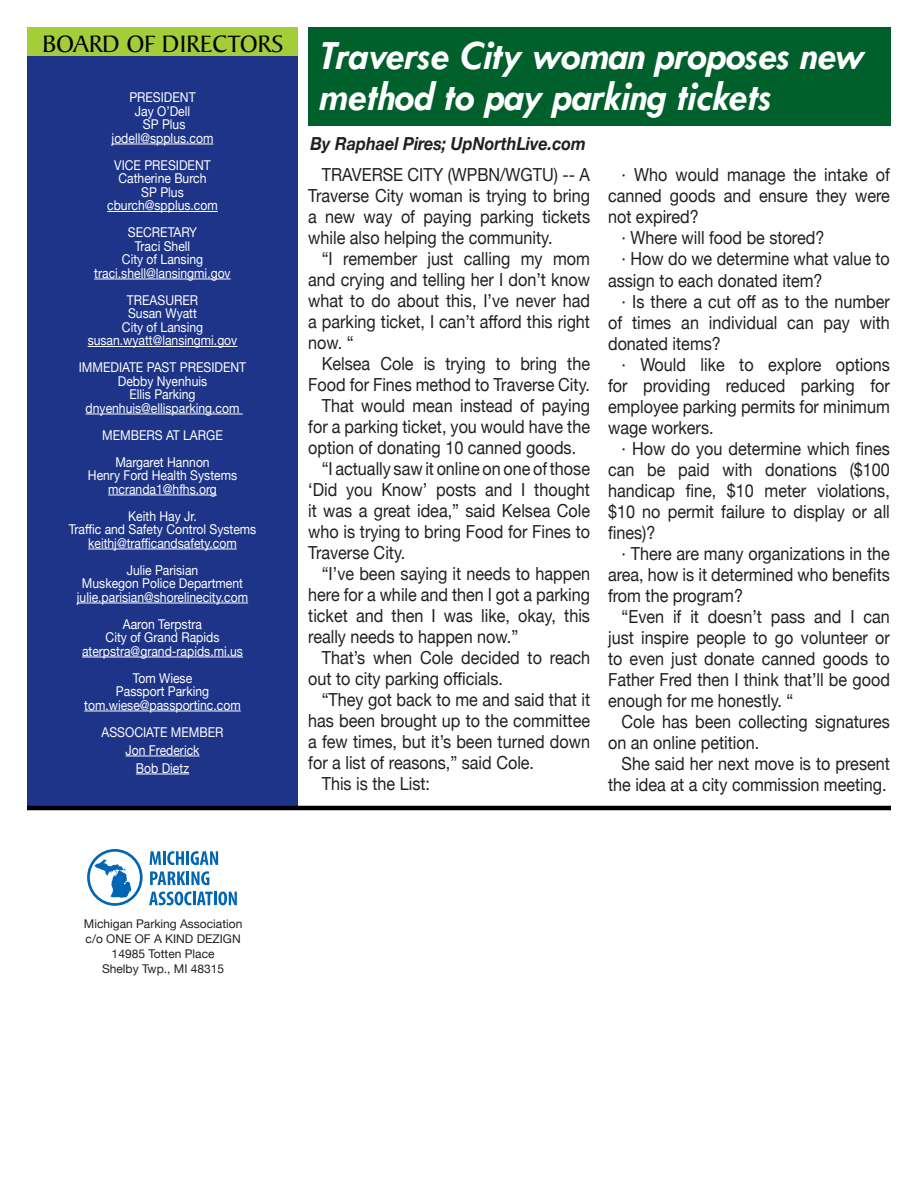
<style>
.page{position:relative;width:918px;height:1188px;background:#fff}
.page>*{position:absolute;margin:0;border:0;box-sizing:border-box;transform-origin:0 0}
.t1{font:italic 700 42px/40.5px "Tw Cen";letter-spacing:-.01em;color:#fff}
.t2{font:18px/21px "Helvetica Neue";color:#231f20;text-align:justify;scale:.9 1}
.t3{font:italic 700 18px "Helvetica Neue";color:#231f20;scale:.9 1}
.t4{font:13.5px/13.5px "Helvetica Neue";color:#fff;text-align:center;scale:.9 1}
.t5{font:12px/15px "Helvetica Neue";color:#231f20;text-align:center}
</style>
<div class="page">
<div style="left:27px;top:27px;width:271px;height:781px;background:#1d3488"></div>
<div style="left:27px;top:27px;width:271px;height:29px;background:#a3cd39"></div>
<hr style="left:112px;top:144px;width:101px;height:1px;background:#fff">
<hr style="left:107px;top:211px;width:111px;height:1px;background:#fff">
<hr style="left:94px;top:279px;width:137px;height:1px;background:#fff">
<hr style="left:88px;top:346px;width:149px;height:1px;background:#fff">
<hr style="left:86px;top:414px;width:157px;height:1px;background:#fff">
<hr style="left:108px;top:495px;width:109px;height:1px;background:#fff">
<hr style="left:88px;top:549px;width:149px;height:1px;background:#fff">
<hr style="left:77px;top:603px;width:171px;height:1px;background:#fff">
<hr style="left:82px;top:657px;width:161px;height:1px;background:#fff">
<hr style="left:84px;top:711px;width:157px;height:1px;background:#fff">
<hr style="left:126px;top:756px;width:74px;height:1px;background:#fff">
<hr style="left:136px;top:774px;width:53px;height:1px;background:#fff">
<svg style="left:87px;top:849px;width:56px;height:57px"></svg>
<svg style="left:150px;top:851px;width:11px;height:14px"></svg>
<hr style="left:163px;top:851px;width:3px;height:14px;background:#0166b3">
<svg style="left:167px;top:851px;width:17px;height:14px"></svg>
<hr style="left:186px;top:851px;width:3px;height:14px;background:#0166b3">
<svg style="left:191px;top:851px;width:27px;height:14px"></svg>
<svg style="left:150px;top:871px;width:35px;height:14px"></svg>
<hr style="left:186px;top:871px;width:3px;height:14px;background:#0166b3">
<svg style="left:191px;top:871px;width:18px;height:14px"></svg>
<svg style="left:149px;top:891px;width:88px;height:14px"></svg>
<hr style="left:27px;top:806px;width:864px;height:4px;background:#000001">
<div style="left:308px;top:27px;width:583px;height:98px;background:#00602c"></div>
<h1 class="t1" style="left:319px;top:35px;width:550px;text-indent:-276px"><sup>BOARD</sup> <sup>OF</sup> <sup>DIRECTORS</sup> Traverse City woman proposes new method to pay parking tickets</h1>
<p class="t4" style="left:112px;top:91px;width:115px">PRESIDENT<br>Jay O’Dell<br>SP Plus jodell@spplus.com</p>
<p class="t4" style="left:107px;top:159px;width:124px">VICE PRESIDENT<br>Catherine Burch<br>SP Plus cburch@spplus.com</p>
<p class="t4" style="left:94px;top:226px;width:153px">SECRETARY<br>Traci Shell<br>City of Lansing traci.shell@lansingmi.gov</p>
<p class="t4" style="left:88px;top:294px;width:168px">TREASURER<br>Susan Wyatt<br>City of Lansing susan.wyatt@lansingmi.gov</p>
<p class="t4" style="left:79px;top:361px;width:188px">IMMEDIATE PAST PRESIDENT<br>Debby Nyenhuis<br>Ellis Parking dnyenhuis@ellisparking.com</p>
<p class="t4" style="left:102px;top:422px;width:136px;line-height:27px">MEMBERS AT LARGE<br>Margaret Hannon</p>
<p class="t4" style="left:88px;top:469px;width:167px">Henry Ford Health Systems mcranda1@hfhs.org</p>
<p class="t4" style="left:69px;top:510px;width:210px">Keith Hay Jr.<br>Traffic and Safety Control Systems keithj@trafficandsafety.com</p>
<p class="t4" style="left:77px;top:564px;width:192px">Julie Parisian<br>Muskegon Police Department julie.parisian@shorelinecity.com</p>
<p class="t4" style="left:82px;top:618px;width:180px">Aaron Terpstra<br>City of Grand Rapids aterpstra@grand-rapids.mi.us</p>
<p class="t4" style="left:84px;top:672px;width:175px">Tom Wiese<br>Passport Parking tom.wiese@passportinc.com</p>
<p class="t4" style="left:102px;top:724px;width:137px;line-height:18px">ASSOCIATE MEMBER<br>Jon Frederick<br>Bob Dietz</p>
<p class="t3" style="left:311px;top:129px;width:307px">By Raphael Pires; UpNorthLive.com</p>
<p class="t2" style="left:308px;top:165px;width:315px;text-indent:13px">TRAVERSE CITY (WPBN/WGTU) -- A Traverse City woman is trying to bring a new way of paying parking tickets while also helping the community.</p>
<p class="t2" style="left:308px;top:249px;width:315px;text-indent:13px">“I remember just calling my mom and crying and telling her I don’t know what to do about this, I’ve never had a parking ticket, I can’t afford this right now. “</p>
<p class="t2" style="left:322px;top:354px;width:300px">Kelsea Cole is trying to bring the</p>
<p class="t2" style="left:308px;top:375px;width:315px">Food for Fines method to Traverse City.</p>
<p class="t2" style="left:322px;top:396px;width:300px">That would mean instead of paying</p>
<p class="t2" style="left:308px;top:418px;width:315px">for a parking ticket, you would have the</p>
<p class="t2" style="left:308px;top:439px;width:299px">option of donating 10 canned goods.</p>
<p class="t2" style="left:322px;top:460px;width:300px">“I actually saw it online on one of those</p>
<p class="t2" style="left:308px;top:481px;width:315px">‘Did you Know’ posts and I thought</p>
<p class="t2" style="left:308px;top:502px;width:315px">it was a great idea,” said Kelsea Cole</p>
<p class="t2" style="left:308px;top:523px;width:315px">who is trying to bring Food for Fines to</p>
<p class="t2" style="left:308px;top:544px;width:109px">Traverse City.</p>
<p class="t2" style="left:322px;top:565px;width:300px">“I’ve been saying it needs to happen</p>
<p class="t2" style="left:308px;top:586px;width:315px">here for a while and then I got a parking</p>
<p class="t2" style="left:308px;top:607px;width:315px">ticket and then I was like, okay, this</p>
<p class="t2" style="left:308px;top:628px;width:235px">really needs to happen now.”</p>
<p class="t2" style="left:322px;top:649px;width:300px">That’s when Cole decided to reach</p>
<p class="t2" style="left:308px;top:670px;width:218px">out to city parking officials.</p>
<p class="t2" style="left:322px;top:691px;width:300px">“They got back to me and said that it</p>
<p class="t2" style="left:308px;top:712px;width:315px">has been brought up to the committee</p>
<p class="t2" style="left:308px;top:733px;width:315px">a few times, but it’s been turned down</p>
<p class="t2" style="left:308px;top:754px;width:253px">for a list of reasons,” said Cole.</p>
<p class="t2" style="left:322px;top:775px;width:122px">This is the List:</p>
<p class="t2" style="left:622px;top:166px;width:300px">· Who would manage the intake of</p>
<p class="t2" style="left:608px;top:187px;width:315px">canned goods and ensure they were</p>
<p class="t2" style="left:608px;top:208px;width:102px">not expired?</p>
<p class="t2" style="left:622px;top:229px;width:227px">· Where will food be stored?</p>
<p class="t2" style="left:622px;top:250px;width:300px">· How do we determine what value to</p>
<p class="t2" style="left:608px;top:271px;width:240px">assign to each donated item?</p>
<p class="t2" style="left:622px;top:292px;width:300px">· Is there a cut off as to the number</p>
<p class="t2" style="left:608px;top:313px;width:315px">of times an individual can pay with</p>
<p class="t2" style="left:608px;top:334px;width:127px">donated items?</p>
<p class="t2" style="left:622px;top:355px;width:300px">· Would like to explore options</p>
<p class="t2" style="left:608px;top:376px;width:315px">for providing reduced parking for</p>
<p class="t2" style="left:608px;top:397px;width:315px">employee parking permits for minimum</p>
<p class="t2" style="left:608px;top:418px;width:119px">wage workers.</p>
<p class="t2" style="left:622px;top:439px;width:300px">· How do you determine which fines</p>
<p class="t2" style="left:608px;top:460px;width:315px">can be paid with donations ($100</p>
<p class="t2" style="left:608px;top:481px;width:315px">handicap fine, $10 meter violations,</p>
<p class="t2" style="left:608px;top:502px;width:315px">$10 no permit failure to display or all</p>
<p class="t2" style="left:608px;top:523px;width:54px">fines)?</p>
<p class="t2" style="left:622px;top:544px;width:300px">· There are many organizations in the</p>
<p class="t2" style="left:608px;top:565px;width:315px">area, how is it determined who benefits</p>
<p class="t2" style="left:608px;top:586px;width:152px">from the program?</p>
<p class="t2" style="left:622px;top:607px;width:300px">“Even if it doesn’t pass and I can</p>
<p class="t2" style="left:608px;top:628px;width:315px">just inspire people to go volunteer or</p>
<p class="t2" style="left:608px;top:649px;width:315px">to even just donate canned goods to</p>
<p class="t2" style="left:608px;top:670px;width:315px">Father Fred then I think that’ll be good</p>
<p class="t2" style="left:608px;top:691px;width:208px">enough for me honestly. “</p>
<p class="t2" style="left:622px;top:712px;width:300px">Cole has been collecting signatures</p>
<p class="t2" style="left:608px;top:733px;width:170px">on an online petition.</p>
<p class="t2" style="left:622px;top:754px;width:300px">She said her next move is to present</p>
<p class="t2" style="left:608px;top:775px;width:311px">the idea at a city commission meeting.</p>
<p class="t5" style="left:84px;top:917px;width:160px">Michigan Parking Association c/o ONE OF A KIND DEZIGN<br>14985 Totten Place<br>Shelby Twp., MI 48315</p>
</div>
